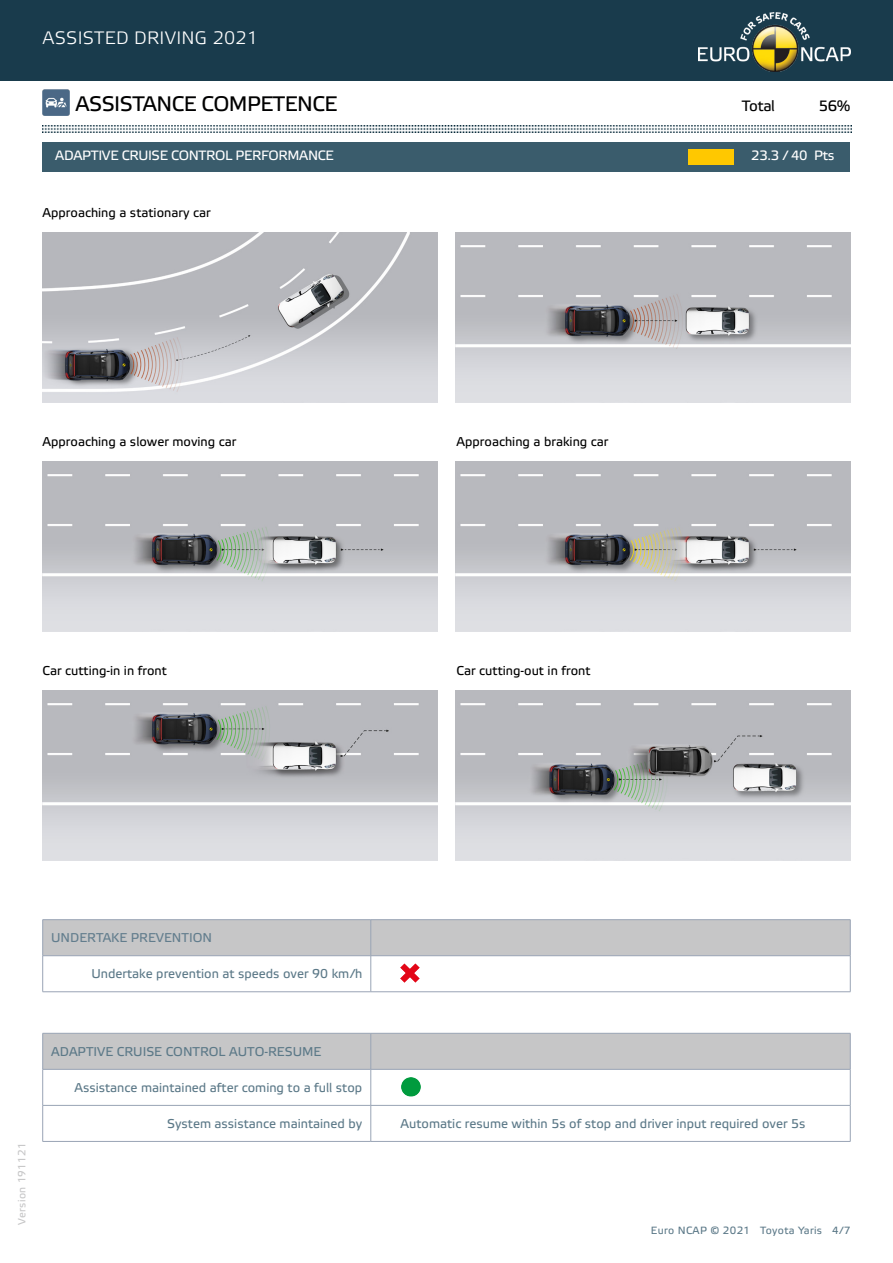
<style>
.page{position:relative;width:893px;height:1263px;background:#fff}
.page>*{position:absolute;margin:0;border:0;box-sizing:border-box;transform-origin:0 0}
.t1{font:21px "Etelka Text Pro";letter-spacing:-.025em;color:#000001}
.t2{font:18px "Etelka Light Pro";letter-spacing:.015em;color:#fff}
.Chapter_title{font:15px "Etelka Text Pro";letter-spacing:-.025em;color:#000001}
.Level_3{font:13.5px "Etelka Text Pro";letter-spacing:-.025em;color:#fff}
.Table_contents{font:12.75px "Etelka Text Pro";color:#5c7988}
.t3{font:12.75px "Etelka Text Pro";color:#000}
.Table_Title{font:12.75px "Etelka Text Pro";color:#5c7988}
.Table_Title-2{font:12.75px "Etelka Text Pro";color:#627d8d}
.t4{font:10.5px "Etelka Text Pro";letter-spacing:.03em;color:#5c7988}
.t5{font:10.5px "Etelka Text Pro";letter-spacing:.03em;color:#c6c6c7}
</style>
<div class="page">
<div style="left:0;top:0;width:893px;height:81px;background:#193b4c"></div>
<img style="left:698px;top:12px;width:152px;height:59px">
<img style="left:43px;top:125px;width:808px;height:8px">
<div style="left:43px;top:142px;width:807px;height:30px;background:#3a5c6c"></div>
<svg style="left:43px;top:920px;width:807px;height:149px"></svg>
<hr style="left:43px;top:919px;width:328px;height:1px;background:#99a4b5">
<hr style="left:42px;top:920px;width:1px;height:35px;background:#99a4b5">
<hr style="left:371px;top:919px;width:479px;height:1px;background:#99a4b5">
<hr style="left:371px;top:920px;width:1px;height:35px;background:#99a4b5">
<hr style="left:850px;top:920px;width:1px;height:35px;background:#99a4b5">
<hr style="left:43px;top:955px;width:328px;height:1px;background:#99a4b5">
<hr style="left:42px;top:956px;width:1px;height:35px;background:#99a4b5">
<hr style="left:371px;top:955px;width:479px;height:1px;background:#99a4b5">
<hr style="left:371px;top:956px;width:1px;height:35px;background:#99a4b5">
<hr style="left:850px;top:956px;width:1px;height:35px;background:#99a4b5">
<hr style="left:43px;top:991px;width:328px;height:1px;background:#99a4b5">
<hr style="left:371px;top:991px;width:479px;height:1px;background:#99a4b5">
<hr style="left:43px;top:1033px;width:328px;height:1px;background:#99a4b5">
<hr style="left:42px;top:1033px;width:1px;height:36px;background:#99a4b5">
<hr style="left:371px;top:1033px;width:479px;height:1px;background:#99a4b5">
<hr style="left:371px;top:1033px;width:1px;height:36px;background:#99a4b5">
<hr style="left:850px;top:1033px;width:1px;height:36px;background:#99a4b5">
<hr style="left:43px;top:1069px;width:328px;height:1px;background:#99a4b5">
<hr style="left:42px;top:1069px;width:1px;height:36px;background:#99a4b5">
<hr style="left:371px;top:1069px;width:479px;height:1px;background:#99a4b5">
<hr style="left:371px;top:1069px;width:1px;height:36px;background:#99a4b5">
<hr style="left:850px;top:1069px;width:1px;height:36px;background:#99a4b5">
<hr style="left:43px;top:1105px;width:328px;height:1px;background:#99a4b5">
<hr style="left:42px;top:1105px;width:1px;height:36px;background:#99a4b5">
<hr style="left:371px;top:1105px;width:479px;height:1px;background:#99a4b5">
<hr style="left:371px;top:1105px;width:1px;height:36px;background:#99a4b5">
<hr style="left:850px;top:1105px;width:1px;height:36px;background:#99a4b5">
<hr style="left:43px;top:1141px;width:328px;height:1px;background:#99a4b5">
<hr style="left:371px;top:1141px;width:479px;height:1px;background:#99a4b5">
<div style="left:689px;top:149px;width:44px;height:16px;background:#ffc800"></div>
<img style="left:43px;top:232px;width:394px;height:170px">
<img style="left:455px;top:232px;width:395px;height:170px">
<img style="left:455px;top:461px;width:395px;height:170px">
<img style="left:43px;top:690px;width:394px;height:170px">
<img style="left:455px;top:690px;width:395px;height:170px">
<img style="left:43px;top:461px;width:394px;height:170px">
<img style="left:401px;top:964px;width:18px;height:19px">
<img style="left:401px;top:1078px;width:19px;height:19px">
<img style="left:43px;top:89px;width:26px;height:27px">
<p class="t2" style="left:43px;top:28px;width:217px">ASSISTED DRIVING 2021</p>
<h1 class="t1" style="left:76px;top:92px;width:263px">ASSISTANCE COMPETENCE</h1>
<p class="Chapter_title" style="left:742px;top:98px;width:35px">Total</p>
<p class="Level_3" style="left:55px;top:149px;width:280px">ADAPTIVE CRUISE CONTROL PERFORMANCE</p>
<p class="Level_3" style="left:751px;top:149px;width:85px">23.3 / 40 Pts</p>
<p class="Chapter_title" style="left:819px;top:98px;width:33px">56%</p>
<p class="t3" style="left:43px;top:205px;width:170px">Approaching a stationary car</p>
<p class="t3" style="left:43px;top:434px;width:195px">Approaching a slower moving car</p>
<p class="t3" style="left:457px;top:434px;width:153px">Approaching a braking car</p>
<p class="t3" style="left:43px;top:664px;width:126px">Car cutting-in in front</p>
<p class="t3" style="left:457px;top:664px;width:136px">Car cutting-out in front</p>
<p class="Table_Title-2" style="left:51px;top:931px;width:162px">UNDERTAKE PREVENTION</p>
<p class="Table_contents" style="left:91px;top:967px;width:272px">Undertake prevention at speeds over 90 km/h</p>
<p class="t5" style="left:16px;top:1225px;width:84px;rotate:-90deg">Version 191121</p>
<p class="Table_Title" style="left:51px;top:1045px;width:272px">ADAPTIVE CRUISE CONTROL AUTO-RESUME</p>
<p class="Table_contents" style="left:74px;top:1081px;width:289px">Assistance maintained after coming to a full stop</p>
<p class="Table_contents" style="left:167px;top:1117px;width:197px">System assistance maintained by</p>
<p class="Table_contents" style="left:401px;top:1117px;width:406px">Automatic resume within 5s of stop and driver input required over 5s</p>
<p class="t4" style="left:651px;top:1225px;width:201px">Euro NCAP © 2021 Toyota Yaris 4/7</p>
</div>
